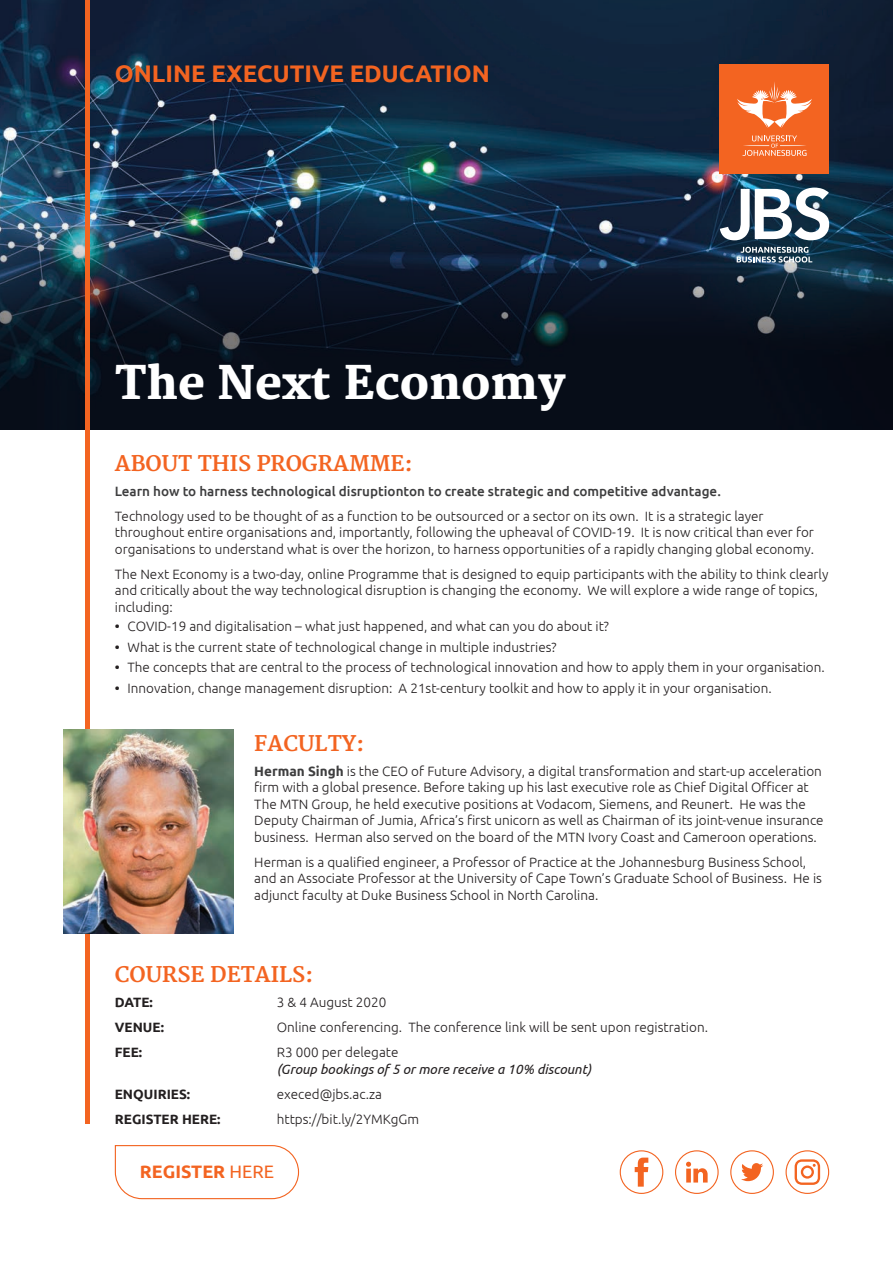
<style>
.page{position:relative;width:893px;height:1263px;background:#fff}
.page>*{position:absolute;margin:0;border:0;box-sizing:border-box;transform-origin:0 0}
.t1{font:800 45px "Merriweather";color:#fff}
.t2{font:700 24px "Ubuntu";color:#f36421}
.t3{font:700 21px "Merriweather";color:#f36421}
.t4{font:700 18px "Ubuntu";color:#f36421}
.t5{font:300 13.5px/16.5px "Ubuntu";color:#231f20}
.t6{font:500 13.5px "Ubuntu";color:#3e3e3f}
.t7{font:italic 13.5px "Ubuntu";color:#231f20}
.t8{font:700 13.5px "Ubuntu";color:#231f20}
.s1{font-weight:500}
.s2{font-weight:700;color:#3e3e3f}
.s3{font-weight:400}
</style>
<div class="page">
<img style="left:0;top:0;width:893px;height:209px">
<svg style="left:0;top:209px;width:893px;height:221px;background:#0d1a2b"></svg>
<div style="left:720px;top:64px;width:109px;height:109px;background:#f36421"></div>
<svg style="left:737px;top:82px;width:75px;height:46px"></svg>
<svg style="left:742px;top:135px;width:64px;height:21px"></svg>
<svg style="left:737px;top:247px;width:75px;height:15px"></svg>
<svg style="left:720px;top:188px;width:109px;height:52px"></svg>
<svg style="left:114px;top:1145px;width:186px;height:55px"></svg>
<div style="left:620px;top:1150px;width:43px;height:44px;border:1px solid #f36421;border-radius:50%"></div>
<svg style="left:635px;top:1157px;width:13px;height:29px"></svg>
<div style="left:675px;top:1150px;width:44px;height:44px;border:1px solid #f36421;border-radius:50%"></div>
<svg style="left:686px;top:1162px;width:22px;height:20px"></svg>
<div style="left:730px;top:1150px;width:44px;height:44px;border:1px solid #f36421;border-radius:50%"></div>
<svg style="left:741px;top:1163px;width:22px;height:18px"></svg>
<svg style="left:795px;top:1159px;width:25px;height:26px"></svg>
<div style="left:785px;top:1150px;width:44px;height:44px;border:1px solid #f36421;border-radius:50%"></div>
<div style="left:85px;top:0;width:5px;height:1124px;background:#f36421"></div>
<img style="left:64px;top:729px;width:170px;height:204px">
<h2 class="t2" style="left:115px;top:59px;width:377px">ONLINE EXECUTIVE EDUCATION</h2>
<h1 class="t1" style="left:115px;top:357px;width:452px">The Next Economy</h1>
<h3 class="t3" style="left:115px;top:451px;width:299px">ABOUT THIS PROGRAMME:</h3>
<p class="t6" style="left:115px;top:482px;width:608px">Learn how to harness technological disruptionton to create strategic and competitive advantage.</p>
<p class="t5" style="left:115px;top:507px;width:701px">Technology used to be thought of as a function to be outsourced or a sector on its own. It is a strategic layer throughout entire organisations and, importantly, following the upheaval of COVID-19. It is now critical than ever for organisations to understand what is over the horizon, to harness opportunities of a rapidly changing global economy.</p>
<p class="t5" style="left:115px;top:565px;width:715px">The Next Economy is a two-day, online Programme that is designed to equip participants with the ability to think clearly and critically about the way technological disruption is changing the economy. We will explore a wide range of topics, including:</p>
<p class="t5" style="left:115px;top:617px;width:496px"><span class="s1">•</span> COVID-19 and digitalisation – what just happened, and what can you do about it?</p>
<p class="t5" style="left:115px;top:638px;width:443px"><span class="s1">•</span> What is the current state of technological change in multiple industries?</p>
<p class="t5" style="left:115px;top:659px;width:711px"><span class="s1">•</span> The concepts that are central to the process of technological innovation and how to apply them in your organisation.</p>
<p class="t5" style="left:115px;top:680px;width:658px"><span class="s1">•</span> Innovation, change management disruption: A 21st-century toolkit and how to apply it in your organisation.</p>
<h3 class="t3" style="left:254px;top:731px;width:111px">FACULTY:</h3>
<p class="t5" style="left:254px;top:762px;width:571px"><span class="s2">Herman Singh</span> is the CEO of Future Advisory, a digital transformation and start-up acceleration firm with a global presence. Before taking up his last executive role as Chief Digital Officer at The MTN Group, he held executive positions at Vodacom, Siemens, and Reunert. He was the Deputy Chairman of Jumia, Africa’s first unicorn as well as Chairman of its joint-venue insurance business. Herman also served on the board of the MTN Ivory Coast and Cameroon operations.</p>
<p class="t5" style="left:254px;top:853px;width:569px">Herman is a qualified engineer, a Professor of Practice at the Johannesburg Business School, and an Associate Professor at the University of Cape Town’s Graduate School of Business. He is adjunct faculty at Duke Business School in North Carolina.</p>
<h3 class="t3" style="left:115px;top:962px;width:200px">COURSE DETAILS:</h3>
<p class="t8" style="left:115px;top:994px;width:40px">DATE:</p>
<p class="t5" style="left:277px;top:994px;width:111px">3 &amp; 4 August 2020</p>
<p class="t8" style="left:115px;top:1019px;width:51px">VENUE:</p>
<p class="t5" style="left:277px;top:1019px;width:433px">Online conferencing. The conference link will be sent upon registration.</p>
<p class="t8" style="left:115px;top:1044px;width:29px">FEE:</p>
<p class="t5" style="left:277px;top:1044px;width:123px">R3 000 per delegate</p>
<p class="t7" style="left:277px;top:1061px;width:316px">(Group bookings of 5 or more receive a 10% discount)</p>
<p class="t8" style="left:115px;top:1086px;width:77px">ENQUIRIES:</p>
<p class="t5" style="left:277px;top:1085px;width:107px">execed@jbs.ac.za</p>
<p class="t8" style="left:115px;top:1111px;width:107px">REGISTER HERE:</p>
<p class="t5" style="left:277px;top:1110px;width:144px">https://bit.ly/2YMKgGm</p>
<h3 class="t4" style="left:140px;top:1160px;width:136px">REGISTER <span class="s3">HERE</span></h3>
</div>
